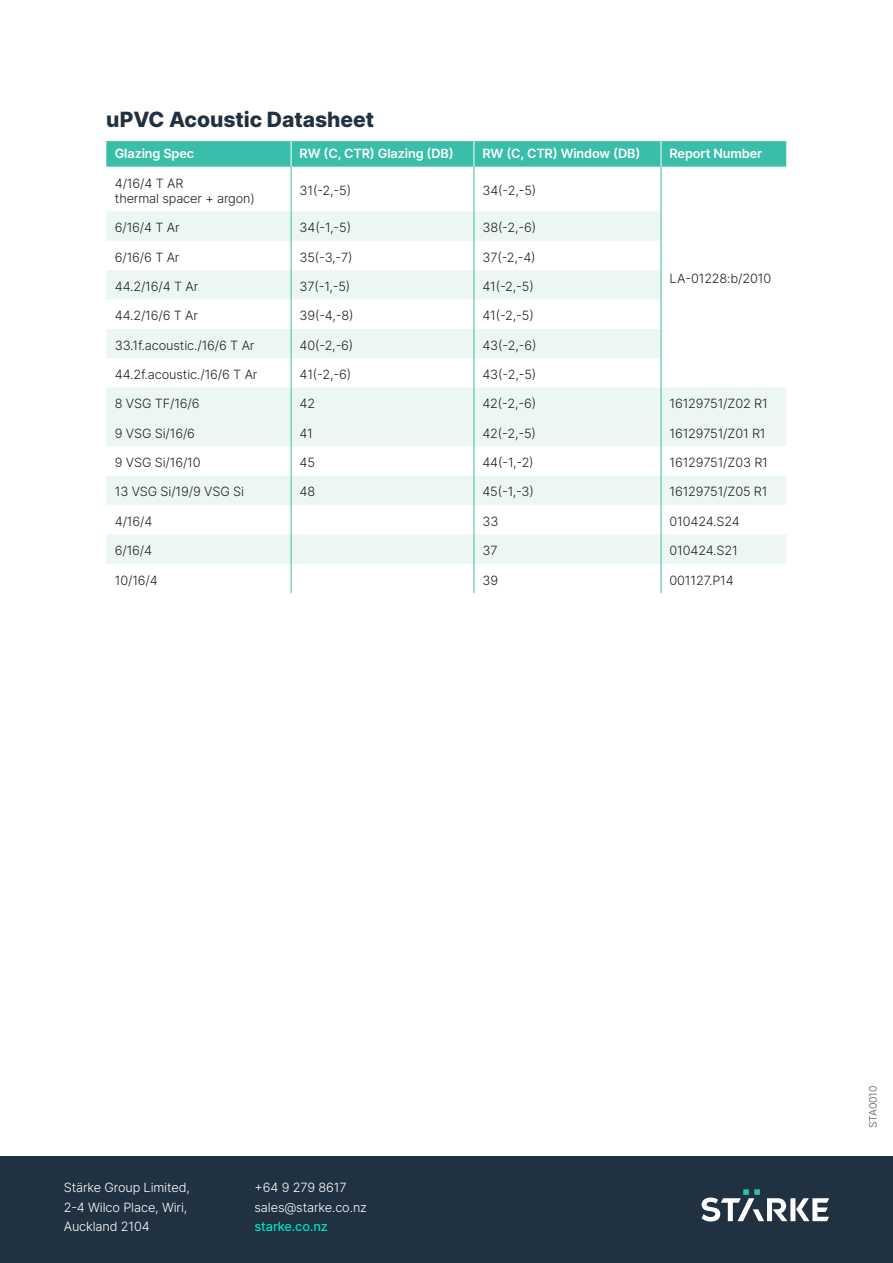
<style>
.page{position:relative;width:893px;height:1263px;background:#fff}
.page>*{position:absolute;margin:0;border:0;box-sizing:border-box;transform-origin:0 0}
.Sub_Head{font:800 21px "Inter";color:#203141}
.t1{font:300 12.75px/15.3px "Inter";letter-spacing:-.01em;color:#231f20}
.p_body{font:300 12.75px/19.5px "Inter";letter-spacing:-.01em;color:#fff}
.t2{font:600 12.75px "Inter";letter-spacing:-.01em;color:#fff}
.Body{font:300 10.5px "Inter";letter-spacing:-.01em;color:#57585a}
.s1{font-weight:500;color:#00debd}
</style>
<div class="page">
<div style="left:0;top:1157px;width:893px;height:106px;background:#203141"></div>
<svg style="left:702px;top:1189px;width:127px;height:32px"></svg>
<svg style="left:106px;top:211px;width:680px;height:353px;fill:#ecf7f4"></svg>
<hr style="left:291px;top:167px;width:1px;height:44px;background:#39bea9">
<hr style="left:474px;top:167px;width:1px;height:44px;background:#39bea9">
<hr style="left:661px;top:167px;width:1px;height:44px;background:#39bea9">
<hr style="left:291px;top:211px;width:1px;height:30px;background:#39bea9">
<hr style="left:474px;top:211px;width:1px;height:30px;background:#39bea9">
<hr style="left:661px;top:211px;width:1px;height:30px;background:#39bea9">
<svg style="left:291px;top:241px;width:1px;height:58px"></svg>
<svg style="left:474px;top:241px;width:1px;height:58px"></svg>
<svg style="left:661px;top:241px;width:1px;height:58px"></svg>
<hr style="left:291px;top:299px;width:1px;height:30px;background:#39bea9">
<hr style="left:474px;top:299px;width:1px;height:30px;background:#39bea9">
<hr style="left:661px;top:299px;width:1px;height:30px;background:#39bea9">
<svg style="left:291px;top:329px;width:1px;height:58px"></svg>
<svg style="left:474px;top:329px;width:1px;height:58px"></svg>
<svg style="left:661px;top:329px;width:1px;height:58px"></svg>
<hr style="left:291px;top:387px;width:1px;height:30px;background:#39bea9">
<hr style="left:474px;top:387px;width:1px;height:30px;background:#39bea9">
<hr style="left:661px;top:387px;width:1px;height:30px;background:#39bea9">
<svg style="left:291px;top:417px;width:1px;height:29px"></svg>
<svg style="left:474px;top:417px;width:1px;height:29px"></svg>
<svg style="left:661px;top:417px;width:1px;height:29px"></svg>
<hr style="left:291px;top:446px;width:1px;height:30px;background:#39bea9">
<hr style="left:474px;top:446px;width:1px;height:30px;background:#39bea9">
<hr style="left:661px;top:446px;width:1px;height:30px;background:#39bea9">
<svg style="left:291px;top:476px;width:1px;height:58px"></svg>
<svg style="left:474px;top:476px;width:1px;height:58px"></svg>
<svg style="left:661px;top:476px;width:1px;height:58px"></svg>
<hr style="left:291px;top:534px;width:1px;height:30px;background:#39bea9">
<hr style="left:474px;top:534px;width:1px;height:30px;background:#39bea9">
<hr style="left:661px;top:534px;width:1px;height:30px;background:#39bea9">
<svg style="left:291px;top:564px;width:1px;height:29px"></svg>
<svg style="left:474px;top:564px;width:1px;height:29px"></svg>
<svg style="left:661px;top:564px;width:1px;height:29px"></svg>
<svg style="left:106px;top:141px;width:680px;height:26px;background:#3dbfab"></svg>
<p class="Sub_Head" style="left:106px;top:104px;width:269px">uPVC Acoustic Datasheet</p>
<p class="t2" style="left:115px;top:144px;width:81px">Glazing Spec</p>
<p class="t2" style="left:300px;top:144px;width:156px">RW (C, CTR) Glazing (DB)</p>
<p class="t2" style="left:482px;top:144px;width:159px">RW (C, CTR) Window (DB)</p>
<p class="t2" style="left:669px;top:144px;width:94px">Report Number</p>
<p class="t1" style="left:115px;top:175px;width:142px">4/16/4 T AR<br>thermal spacer + argon)</p>
<p class="t1" style="left:300px;top:183px;width:53px">31(-2,-5)</p>
<p class="t1" style="left:482px;top:183px;width:55px">34(-2,-5)</p>
<p class="t1" style="left:115px;top:220px;width:66px">6/16/4 T Ar</p>
<p class="t1" style="left:300px;top:220px;width:53px">34(-1,-5)</p>
<p class="t1" style="left:482px;top:220px;width:55px">38(-2,-6)</p>
<p class="t1" style="left:115px;top:249px;width:66px">6/16/6 T Ar</p>
<p class="t1" style="left:300px;top:249px;width:54px">35(-3,-7)</p>
<p class="t1" style="left:482px;top:249px;width:55px">37(-2,-4)</p>
<p class="t1" style="left:115px;top:278px;width:85px">44.2/16/4 T Ar</p>
<p class="t1" style="left:300px;top:278px;width:52px">37(-1,-5)</p>
<p class="t1" style="left:482px;top:278px;width:53px">41(-2,-5)</p>
<p class="t1" style="left:115px;top:308px;width:85px">44.2/16/6 T Ar</p>
<p class="t1" style="left:300px;top:308px;width:55px">39(-4,-8)</p>
<p class="t1" style="left:482px;top:308px;width:53px">41(-2,-5)</p>
<p class="t1" style="left:115px;top:337px;width:141px">33.1f.acoustic./16/6 T Ar</p>
<p class="t1" style="left:300px;top:337px;width:55px">40(-2,-6)</p>
<p class="t1" style="left:482px;top:337px;width:55px">43(-2,-6)</p>
<p class="t1" style="left:115px;top:366px;width:144px">44.2f.acoustic./16/6 T Ar</p>
<p class="t1" style="left:300px;top:366px;width:53px">41(-2,-6)</p>
<p class="t1" style="left:482px;top:366px;width:55px">43(-2,-5)</p>
<p class="t1" style="left:115px;top:396px;width:86px">8 VSG TF/16/6</p>
<p class="t1" style="left:300px;top:396px;width:17px">42</p>
<p class="t1" style="left:482px;top:396px;width:55px">42(-2,-6)</p>
<p class="t1" style="left:669px;top:396px;width:100px">16129751/Z02 R1</p>
<p class="t1" style="left:115px;top:425px;width:82px">9 VSG Si/16/6</p>
<p class="t1" style="left:300px;top:425px;width:15px">41</p>
<p class="t1" style="left:482px;top:425px;width:55px">42(-2,-5)</p>
<p class="t1" style="left:669px;top:425px;width:98px">16129751/Z01 R1</p>
<p class="t1" style="left:115px;top:454px;width:87px">9 VSG Si/16/10</p>
<p class="t1" style="left:300px;top:454px;width:17px">45</p>
<p class="t1" style="left:482px;top:454px;width:53px">44(-1,-2)</p>
<p class="t1" style="left:669px;top:454px;width:100px">16129751/Z03 R1</p>
<p class="t1" style="left:115px;top:484px;width:131px">13 VSG Si/19/9 VSG Si</p>
<p class="t1" style="left:300px;top:484px;width:17px">48</p>
<p class="t1" style="left:482px;top:484px;width:53px">45(-1,-3)</p>
<p class="t1" style="left:669px;top:484px;width:100px">16129751/Z05 R1</p>
<p class="t1" style="left:115px;top:513px;width:39px">4/16/4</p>
<p class="t1" style="left:482px;top:513px;width:17px">33</p>
<p class="t1" style="left:669px;top:513px;width:72px">010424.S24</p>
<p class="t1" style="left:115px;top:543px;width:39px">6/16/4</p>
<p class="t1" style="left:482px;top:543px;width:17px">37</p>
<p class="t1" style="left:669px;top:543px;width:70px">010424.S21</p>
<p class="t1" style="left:115px;top:572px;width:45px">10/16/4</p>
<p class="t1" style="left:482px;top:572px;width:17px">39</p>
<p class="t1" style="left:669px;top:572px;width:66px">001127.P14</p>
<p class="t1" style="left:669px;top:271px;width:103px">LA-01228:b/2010</p>
<p class="p_body" style="left:64px;top:1177px;width:128px">Stärke Group Limited,<br>2-4 Wilco Place, Wiri,<br>Auckland 2104</p>
<p class="p_body" style="left:255px;top:1177px;width:114px">+64 9 279 8617 sales@starke.co.nz <span class="s1">starke.co.nz</span></p>
<p class="Body" style="left:865px;top:1128px;width:44px;rotate:-90deg">STA0010</p>
</div>
